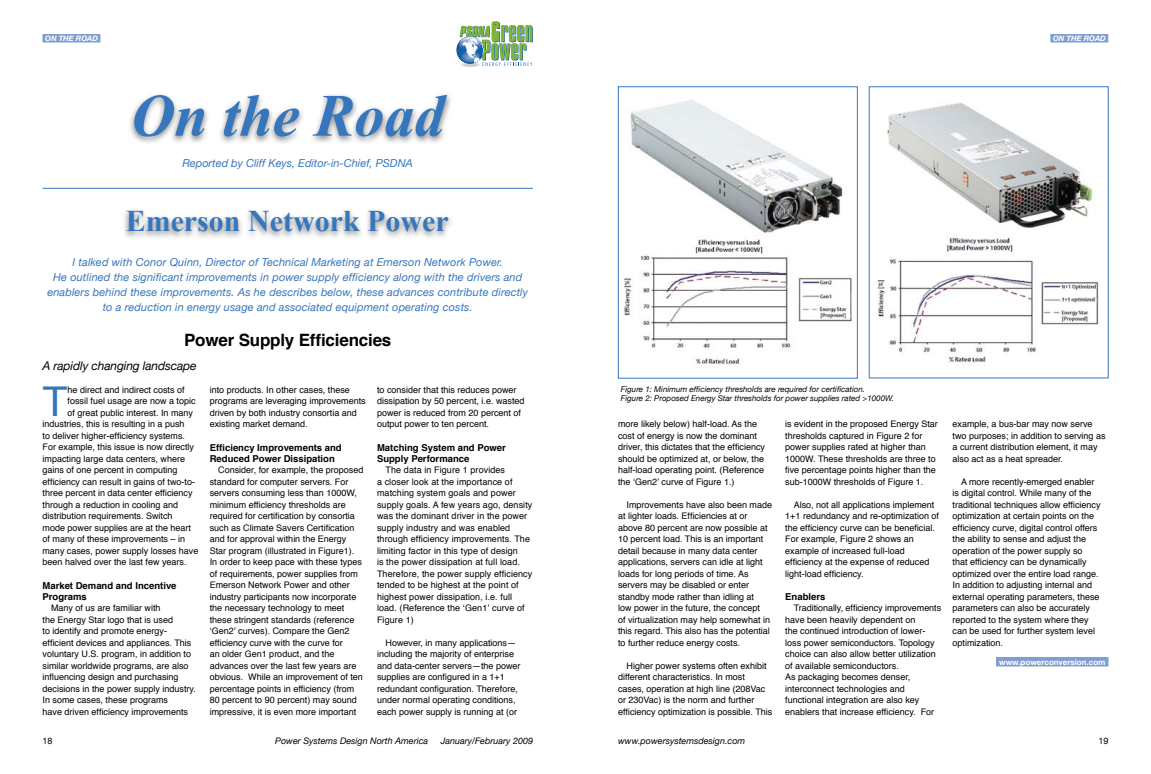
<style>
.page{position:relative;width:1151px;height:774px;background:#fff}
.page>*{position:absolute;margin:0;border:0;box-sizing:border-box;transform-origin:0 0}
.t1{font:italic 700 60px "Times New Roman";color:#3676bc}
.t2{font:41px "Helvetica";color:#3676bc}
.t3{font:700 30px "Times New Roman";color:#3676bc}
.t4{font:700 17px "Helvetica";letter-spacing:-.01em;color:#000}
.t5{font:italic 12px "Helvetica Neue";letter-spacing:-.01em;color:#000}
.t6{font:italic 11px/15px "Helvetica Neue";letter-spacing:.01em;color:#3676bc;text-align:center}
.t7{font:700 9.5px/11.5px "Helvetica";color:#000}
.t8{font:9px/11.5px "Helvetica";color:#000}
.t9{font:italic 9px "Helvetica Neue";color:#000}
.t10{font:9px "Helvetica Neue";color:#000}
.t11{font:italic 8px/9.6px "Helvetica Neue";color:#000}
.t12{font:700 8px "Helvetica Neue";color:#fff}
.t13{font:italic 700 7.5px "Helvetica Neue";color:#fff}
</style>
<div class="page">
<div style="left:43px;top:34px;width:57px;height:8px;background:#7f9fd3"></div>
<div style="left:1051px;top:34px;width:57px;height:8px;background:#7f9fd3"></div>
<div style="left:127px;top:90px;width:327px;height:57px;background:#000;opacity:.5"></div>
<hr style="left:42px;top:188px;width:491px;height:1px;background:#3676bc">
<div style="left:121px;top:206px;width:334px;height:35px;background:#000;opacity:.5"></div>
<div style="left:997px;top:658px;width:111px;height:8px;background:#7f9fd3"></div>
<div style="left:996px;top:657px;width:112px;height:9px;border:1px solid #7f9fd3"></div>
<img style="left:623px;top:100px;width:229px;height:264px">
<div style="left:618px;top:86px;width:240px;height:292px;border:1px solid #3676bc"></div>
<img style="left:877px;top:103px;width:222px;height:260px">
<div style="left:869px;top:86px;width:239px;height:292px;border:1px solid #3676bc"></div>
<svg style="left:459px;top:61px;width:22px;height:6px"></svg>
<svg style="left:456px;top:21px;width:77px;height:45px"></svg>
<p class="t13" style="left:45px;top:34px;width:54px">ON THE ROAD</p>
<p class="t1" style="left:131px;top:74px;width:315px">On the Road</p>
<p class="t6" style="left:182px;top:156px;width:232px">Reported by Cliff Keys, Editor-in-Chief, PSDNA</p>
<p class="t3" style="left:126px;top:200px;width:325px">Emerson Network Power</p>
<p class="t6" style="left:47px;top:254px;width:482px">I talked with Conor Quinn, Director of Technical Marketing at Emerson Network Power.<br>He outlined the significant improvements in power supply efficiency along with the drivers and enablers behind these improvements. As he describes below, these advances contribute directly to a reduction in energy usage and associated equipment operating costs.</p>
<p class="t4" style="left:184px;top:325px;width:209px">Power Supply Efficiencies</p>
<p class="t5" style="left:42px;top:358px;width:156px">A rapidly changing landscape</p>
<p class="t2" style="left:42px;top:366px;width:27px">T</p>
<p class="t8" style="left:68px;top:383px;width:119px">he direct and indirect costs of</p>
<p class="t8" style="left:68px;top:395px;width:130px">fossil fuel usage are now a topic</p>
<p class="t8" style="left:68px;top:406px;width:127px">of great public interest. In many</p>
<p class="t8" style="left:42px;top:418px;width:144px">industries, this is resulting in a push</p>
<p class="t8" style="left:42px;top:429px;width:144px">to deliver higher-efficiency systems.</p>
<p class="t8" style="left:42px;top:441px;width:153px">For example, this issue is now directly</p>
<p class="t8" style="left:42px;top:452px;width:144px">impacting large data centers, where</p>
<p class="t8" style="left:42px;top:464px;width:137px">gains of one percent in computing</p>
<p class="t8" style="left:42px;top:475px;width:154px">efficiency can result in gains of two-to-</p>
<p class="t8" style="left:42px;top:487px;width:152px">three percent in data center efficiency</p>
<p class="t8" style="left:42px;top:498px;width:137px">through a reduction in cooling and</p>
<p class="t8" style="left:42px;top:510px;width:132px">distribution requirements. Switch</p>
<p class="t8" style="left:42px;top:521px;width:150px">mode power supplies are at the heart</p>
<p class="t8" style="left:42px;top:533px;width:144px">of many of these improvements – in</p>
<p class="t8" style="left:42px;top:544px;width:157px">many cases, power supply losses have</p>
<p class="t8" style="left:42px;top:556px;width:146px">been halved over the last few years.</p>
<p class="t7" style="left:42px;top:579px;width:136px">Market Demand and Incentive<br>Programs</p>
<p class="t8" style="left:42px;top:602px;width:155px;text-indent:8px">Many of us are familiar with<br>the Energy Star logo that is used<br>to identify and promote energy&shy;efficient devices and appliances. This voluntary U.S. program, in addition to similar worldwide programs, are also influencing design and purchasing decisions in the power supply industry.<br>In some cases, these programs<br>have driven efficiency improvements</p>
<p class="t8" style="left:210px;top:383px;width:157px">into products. In other cases, these programs are leveraging improvements driven by both industry consortia and existing market demand.</p>
<p class="t7" style="left:210px;top:441px;width:133px">Efficiency Improvements and<br>Reduced Power Dissipation</p>
<p class="t8" style="left:210px;top:464px;width:155px;text-indent:8px">Consider, for example, the proposed standard for computer servers. For servers consuming less than 1000W, minimum efficiency thresholds are required for certification by consortia such as Climate Savers Certification and for approval within the Energy Star program (illustrated in Figure1).<br>In order to keep pace with these types of requirements, power supplies from Emerson Network Power and other industry participants now incorporate the necessary technology to meet these stringent standards (reference ‘Gen2’ curves). Compare the Gen2 efficiency curve with the curve for<br>an older Gen1 product, and the advances over the last few years are obvious. While an improvement of ten percentage points in efficiency (from 80 percent to 90 percent) may sound impressive, it is even more important</p>
<p class="t8" style="left:377px;top:383px;width:149px">to consider that this reduces power dissipation by 50 percent, i.e. wasted power is reduced from 20 percent of output power to ten percent.</p>
<p class="t7" style="left:377px;top:441px;width:130px">Matching System and Power<br>Supply Performance</p>
<p class="t8" style="left:377px;top:464px;width:157px;text-indent:8px">The data in Figure 1 provides<br>a closer look at the importance of matching system goals and power supply goals. A few years ago, density was the dominant driver in the power supply industry and was enabled through efficiency improvements. The limiting factor in this type of design<br>is the power dissipation at full load.<br>Therefore, the power supply efficiency tended to be highest at the point of highest power dissipation, i.e. full load. (Reference the ‘Gen1’ curve of Figure 1)</p>
<p class="t8" style="left:377px;top:636px;width:145px;text-indent:8px">However, in many applications— including the majority of enterprise and data-center servers—the power supplies are configured in a 1+1 redundant configuration. Therefore, under normal operating conditions, each power supply is running at (or</p>
<p class="t10" style="left:42px;top:736px;width:12px">18</p>
<p class="t9" style="left:275px;top:736px;width:154px">Power Systems Design North America</p>
<p class="t9" style="left:441px;top:736px;width:94px">January/February 2009</p>
<p class="t13" style="left:1053px;top:34px;width:54px">ON THE ROAD</p>
<p class="t11" style="left:621px;top:384px;width:275px">Figure 1: Minimum efficiency thresholds are required for certification.<br>Figure 2: Proposed Energy Star thresholds for power supplies rated &gt;1000W.</p>
<p class="t8" style="left:618px;top:418px;width:149px">more likely below) half-load. As the cost of energy is now the dominant driver, this dictates that the efficiency should be optimized at, or below, the half-load operating point. (Reference the ‘Gen2’ curve of Figure 1.)</p>
<p class="t8" style="left:618px;top:499px;width:156px;text-indent:8px">Improvements have also been made at lighter loads. Efficiencies at or above 80 percent are now possible at 10 percent load. This is an important detail because in many data center applications, servers can idle at light loads for long periods of time. As servers may be disabled or enter standby mode rather than idling at<br>low power in the future, the concept<br>of virtualization may help somewhat in this regard. This also has the potential to further reduce energy costs.</p>
<p class="t8" style="left:618px;top:660px;width:156px;text-indent:8px">Higher power systems often exhibit different characteristics. In most cases, operation at high line (208Vac or 230Vac) is the norm and further efficiency optimization is possible. This</p>
<p class="t8" style="left:785px;top:418px;width:154px">is evident in the proposed Energy Star thresholds captured in Figure 2 for power supplies rated at higher than 1000W. These thresholds are three to five percentage points higher than the sub-1000W thresholds of Figure 1.</p>
<p class="t8" style="left:785px;top:499px;width:155px;text-indent:8px">Also, not all applications implement 1+1 redundancy and re-optimization of the efficiency curve can be beneficial.<br>For example, Figure 2 shows an example of increased full-load efficiency at the expense of reduced light-load efficiency.</p>
<p class="t7" style="left:785px;top:591px;width:42px">Enablers</p>
<p class="t8" style="left:785px;top:602px;width:157px;text-indent:8px">Traditionally, efficiency improvements have been heavily dependent on<br>the continued introduction of lower&shy;loss power semiconductors. Topology choice can also allow better utilization of available semiconductors.<br>As packaging becomes denser, interconnect technologies and functional integration are also key enablers that increase efficiency. For</p>
<p class="t8" style="left:952px;top:418px;width:155px">example, a bus-bar may now serve two purposes; in addition to serving as a current distribution element, it may also act as a heat spreader.</p>
<p class="t8" style="left:952px;top:476px;width:150px;text-indent:8px">A more recently-emerged enabler is digital control. While many of the traditional techniques allow efficiency optimization at certain points on the efficiency curve, digital control offers the ability to sense and adjust the operation of the power supply so<br>that efficiency can be dynamically optimized over the entire load range.<br>In addition to adjusting internal and external operating parameters, these parameters can also be accurately reported to the system where they can be used for further system level optimization.</p>
<p class="t12" style="left:999px;top:657px;width:108px">www.powerconversion.com</p>
<p class="t9" style="left:618px;top:736px;width:129px">www.powersystemsdesign.com</p>
<p class="t10" style="left:1098px;top:736px;width:12px">19</p>
</div>
